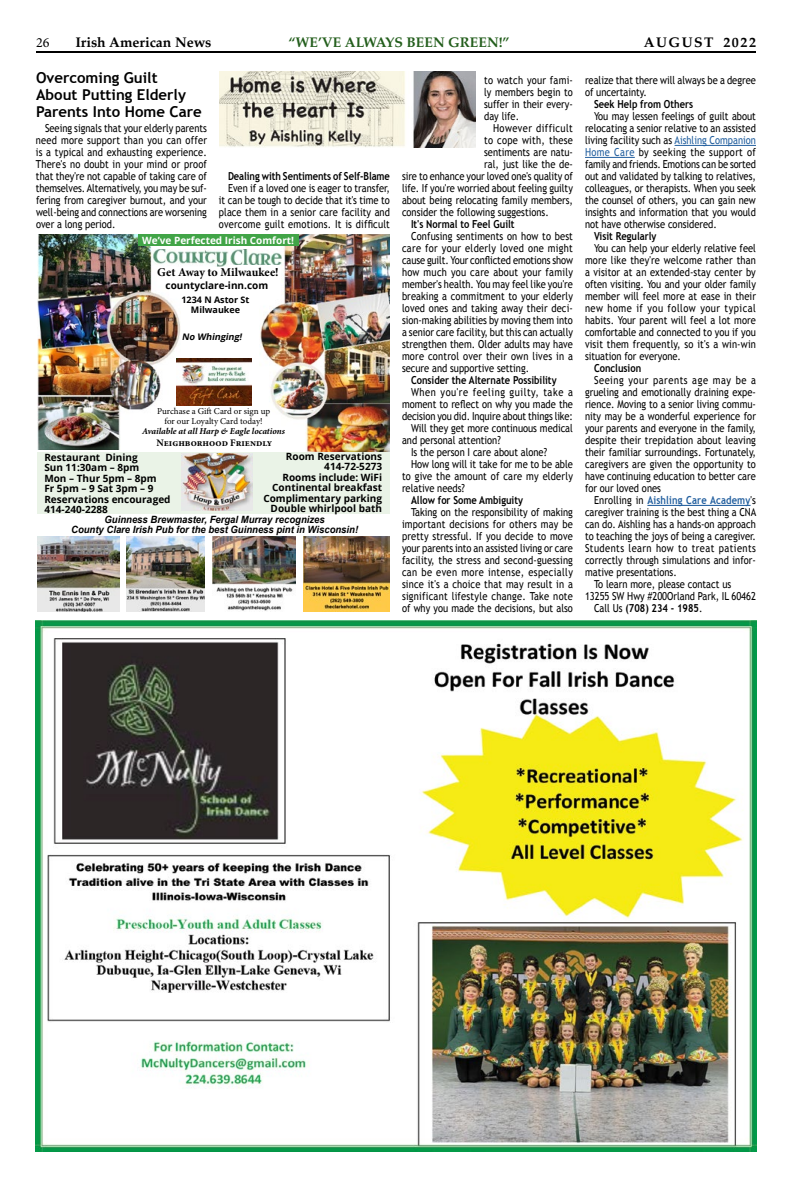
<style>
.page{position:relative;width:792px;height:1188px;background:#fff}
.page>*{position:absolute;margin:0;border:0;box-sizing:border-box;transform-origin:0 0}
.t1{font:700 15px/17px "Trebuchet MS";color:#000}
.t2{font:700 14px "Palatino";color:#235e1c}
.t3{font:700 14px "Palatino";color:#000}
.t4{font:700 14px "Palatino";letter-spacing:.11em;color:#000}
.t5{font:14px "Minion Pro";color:#000}
.t6{font:700 12px "Minion Pro";color:#000}
.t7{font:11px/12px "Trebuchet MS";color:#000;text-align:justify;scale:.85 1}
.t8{font:700 11px "Trebuchet MS";color:#000;scale:.85 1}
.t9{font:700 11px "Trebuchet MS";letter-spacing:.015em;color:#215e9e;scale:.85 1}
.t10{font:11px "Trebuchet MS";letter-spacing:.045em;color:#000;scale:.85 1}
.t11{font:11px "Trebuchet MS";letter-spacing:.02em;color:#000;scale:.85 1}
.t12{font:11px "Trebuchet MS";letter-spacing:.06em;color:#000;scale:.85 1}
.t13{font:11px "Trebuchet MS";letter-spacing:.04em;color:#000;scale:.85 1}
.t14{font:11px "Trebuchet MS";letter-spacing:.03em;color:#000;scale:.85 1}
.t15{font:700 10px/10.5px "Open Sans";color:#000}
.t16{font:italic 700 10px/10px "Arial";color:#000;text-align:center;scale:.95 1}
.t17{font:700 10px "Open Sans";color:#fff}
.t18{font:700 10px "Minion Pro";color:#000}
.t19{font:9px/10px "Minion Pro";letter-spacing:-.005em;color:#000;text-align:center}
.t20{font:italic 700 9px "Minion Pro";color:#000}
.t21{font:700 9px/10px "Open Sans";color:#000;text-align:center}
.t22{font:italic 700 9px "Open Sans";color:#000}
.s1{color:#215e9e}
.s2{font-weight:400;color:#000}
.s3{font-weight:400}
</style>
<div class="page">
<hr style="left:36px;top:51px;width:720px;height:2px;background:#000">
<img style="left:219px;top:72px;width:256px;height:76px">
<img style="left:35px;top:621px;width:722px;height:530px">
<hr style="left:675px;top:145px;width:81px;height:1px;background:#215e9e">
<hr style="left:585px;top:157px;width:50px;height:1px;background:#215e9e">
<hr style="left:647px;top:505px;width:104px;height:1px;background:#215e9e">
<img style="left:260px;top:234px;width:130px;height:218px">
<img style="left:37px;top:234px;width:144px;height:216px">
<div style="left:37px;top:452px;width:353px;height:62px;background:#eaf3e7"></div>
<div style="left:138px;top:234px;width:160px;height:12px;background:#41a447"></div>
<img style="left:181px;top:453px;width:72px;height:57px">
<img style="left:213px;top:537px;width:83px;height:74px">
<img style="left:303px;top:537px;width:87px;height:75px">
<img style="left:37px;top:537px;width:83px;height:75px">
<img style="left:231px;top:249px;width:50px;height:16px">
<img style="left:153px;top:249px;width:75px;height:17px">
<img style="left:127px;top:537px;width:78px;height:75px">
<img style="left:176px;top:358px;width:75px;height:47px">
<p class="t5" style="left:36px;top:33px;width:15px">26</p>
<p class="t3" style="left:75px;top:30px;width:138px">Irish American News</p>
<p class="t2" style="left:289px;top:30px;width:223px">“WE’VE ALWAYS BEEN GREEN!”</p>
<p class="t4" style="left:644px;top:30px;width:114px">AUGUST 2022</p>
<h1 class="t1" style="left:36px;top:69px;width:167px">Overcoming Guilt<br>About Putting Elderly<br>Parents Into Home Care</h1>
<p class="t7" style="left:36px;top:122px;width:203px;text-indent:9px">Seeing signals that your elderly parents need more support than you can offer is a typical and exhausting experience.<br>There's no doubt in your mind or proof that they're not capable of taking care of themselves. Alternatively, you may be suf&shy;fering from caregiver burnout, and your well-being and connections are worsening over a long period.</p>
<p class="t8" style="left:228px;top:169px;width:192px">Dealing with Sentiments of Self-Blame</p>
<p class="t7" style="left:219px;top:182px;width:203px;text-indent:9px">Even if a loved one is eager to transfer, it can be tough to decide that it's time to place them in a senior care facility and overcome guilt emotions. It is difficult</p>
<p class="t17" style="left:142px;top:233px;width:154px">We’ve Perfected Irish Comfort!</p>
<p class="t6" style="left:157px;top:264px;width:123px">Get Away to Milwaukee!</p>
<p class="t15" style="left:166px;top:280px;width:104px">countyclare-inn.com</p>
<p class="t21" style="left:182px;top:294px;width:70px">1234 N Astor St<br>Milwaukee</p>
<p class="t22" style="left:182px;top:330px;width:64px">No Whinging!</p>
<p class="t19" style="left:157px;top:406px;width:114px">Purchase a Gift Card or sign up for our Loyalty Card today!</p>
<p class="t20" style="left:142px;top:425px;width:145px">Available at all Harp &amp; Eagle locations</p>
<p class="t18" style="left:157px;top:436px;width:117px">Neighborhood Friendly</p>
<p class="t15" style="left:263px;top:451px;width:120px;text-align:right">Room Reservations<br>414-72-5273<br>Rooms include: WiFi<br>Continental breakfast<br>Complimentary parking<br>Double whirlpool bath</p>
<p class="t15" style="left:44px;top:452px;width:128px">Restaurant Dining<br>Sun 11:30am – 8pm<br>Mon – Thur 5pm – 8pm<br>Fr 5pm – 9 Sat 3pm – 9<br>Reservations encouraged<br>414-240-2288</p>
<p class="t16" style="left:71px;top:515px;width:304px">Guinness Brewmaster, Fergal Murray recognizes<br>County Clare Irish Pub for the best Guinness pint in Wisconsin!</p>
<p class="t7" style="left:484px;top:74px;width:106px">to watch your fami&shy;ly members begin to suffer in their every&shy;day life.</p>
<p class="t13" style="left:493px;top:122px;width:95px">However difficult</p>
<p class="t14" style="left:484px;top:134px;width:106px">to cope with, these</p>
<p class="t7" style="left:484px;top:146px;width:106px">sentiments are natu-</p>
<p class="t7" style="left:484px;top:158px;width:106px">ral, just like the de-</p>
<p class="t7" style="left:402px;top:170px;width:203px">sire to enhance your loved one's quality of</p>
<p class="t7" style="left:402px;top:182px;width:203px">life. If you're worried about feeling guilty</p>
<p class="t7" style="left:402px;top:194px;width:203px">about being relocating family members,</p>
<p class="t7" style="left:402px;top:206px;width:174px">consider the following suggestions.</p>
<p class="t8" style="left:411px;top:217px;width:123px">It's Normal to Feel Guilt</p>
<p class="t7" style="left:402px;top:230px;width:203px;text-indent:9px">Confusing sentiments on how to best care for your elderly loved one might cause guilt. Your conflicted emotions show how much you care about your family member's health. You may feel like you're breaking a commitment to your elderly loved ones and taking away their deci&shy;sion-making abilities by moving them into a senior care facility, but this can actually strengthen them. Older adults may have more control over their own lives in a secure and supportive setting.</p>
<p class="t8" style="left:411px;top:373px;width:173px">Consider the Alternate Possibility</p>
<p class="t12" style="left:411px;top:386px;width:192px">When you're feeling guilty, take a</p>
<p class="t7" style="left:402px;top:398px;width:203px">moment to reflect on why you made the</p>
<p class="t7" style="left:402px;top:410px;width:203px">decision you did. Inquire about things like:</p>
<p class="t7" style="left:411px;top:422px;width:192px">Will they get more continuous medical</p>
<p class="t7" style="left:402px;top:434px;width:118px">and personal attention?</p>
<p class="t7" style="left:411px;top:446px;width:162px">Is the person I care about alone?</p>
<p class="t7" style="left:411px;top:458px;width:192px">How long will it take for me to be able</p>
<p class="t11" style="left:402px;top:470px;width:203px">to give the amount of care my elderly</p>
<p class="t7" style="left:402px;top:482px;width:76px">relative needs?</p>
<p class="t8" style="left:411px;top:493px;width:133px">Allow for Some Ambiguity</p>
<p class="t7" style="left:402px;top:506px;width:203px;text-indent:9px">Taking on the responsibility of making important decisions for others may be pretty stressful. If you decide to move your parents into an assisted living or care facility, the stress and second-guessing can be even more intense, especially since it's a choice that may result in a significant lifestyle change. Take note of why you made the decisions, but also</p>
<p class="t7" style="left:585px;top:74px;width:203px">realize that there will always be a degree of uncertainty.</p>
<p class="t8" style="left:594px;top:97px;width:118px">Seek Help from Others</p>
<p class="t7" style="left:585px;top:110px;width:203px;text-indent:9px">You may lessen feelings of guilt about relocating a senior relative to an assisted living facility such as <span class="s1">Aishling Companion Home Care</span> by seeking the support of family and friends. Emotions can be sorted out and validated by talking to relatives, colleagues, or therapists. When you seek the counsel of others, you can gain new insights and information that you would not have otherwise considered.</p>
<p class="t8" style="left:594px;top:229px;width:75px">Visit Regularly</p>
<p class="t7" style="left:585px;top:242px;width:203px;text-indent:9px">You can help your elderly relative feel more like they're welcome rather than a visitor at an extended-stay center by often visiting. You and your older family member will feel more at ease in their new home if you follow your typical habits. Your parent will feel a lot more comfortable and connected to you if you visit them frequently, so it's a win-win situation for everyone.</p>
<p class="t8" style="left:594px;top:361px;width:57px">Conclusion</p>
<p class="t7" style="left:585px;top:374px;width:203px;text-indent:9px">Seeing your parents age may be a grueling and emotionally draining expe&shy;rience. Moving to a senior living commu&shy;nity may be a wonderful experience for your parents and everyone in the family, despite their trepidation about leaving their familiar surroundings. Fortunately, caregivers are given the opportunity to have continuing education to better care for our loved ones</p>
<p class="t9" style="left:594px;top:493px;width:192px"><span class="s2">Enrolling in</span> Aishling Care Academy<span class="s2">'s</span></p>
<p class="t7" style="left:585px;top:506px;width:203px">caregiver training is the best thing a CNA</p>
<p class="t7" style="left:585px;top:518px;width:203px">can do. Aishling has a hands-on approach</p>
<p class="t7" style="left:585px;top:530px;width:203px">to teaching the joys of being a caregiver.</p>
<p class="t10" style="left:585px;top:542px;width:203px">Students learn how to treat patients</p>
<p class="t7" style="left:585px;top:554px;width:203px">correctly through simulations and infor-</p>
<p class="t7" style="left:585px;top:566px;width:109px">mative presentations.</p>
<p class="t7" style="left:594px;top:578px;width:163px">To learn more, please contact us</p>
<p class="t7" style="left:585px;top:590px;width:203px">13255 SW Hwy #200Orland Park, IL 60462</p>
<p class="t8" style="left:594px;top:601px;width:129px"><span class="s3">Call Us</span> (708) 234 - 1985<span class="s3">.</span></p>
</div>
